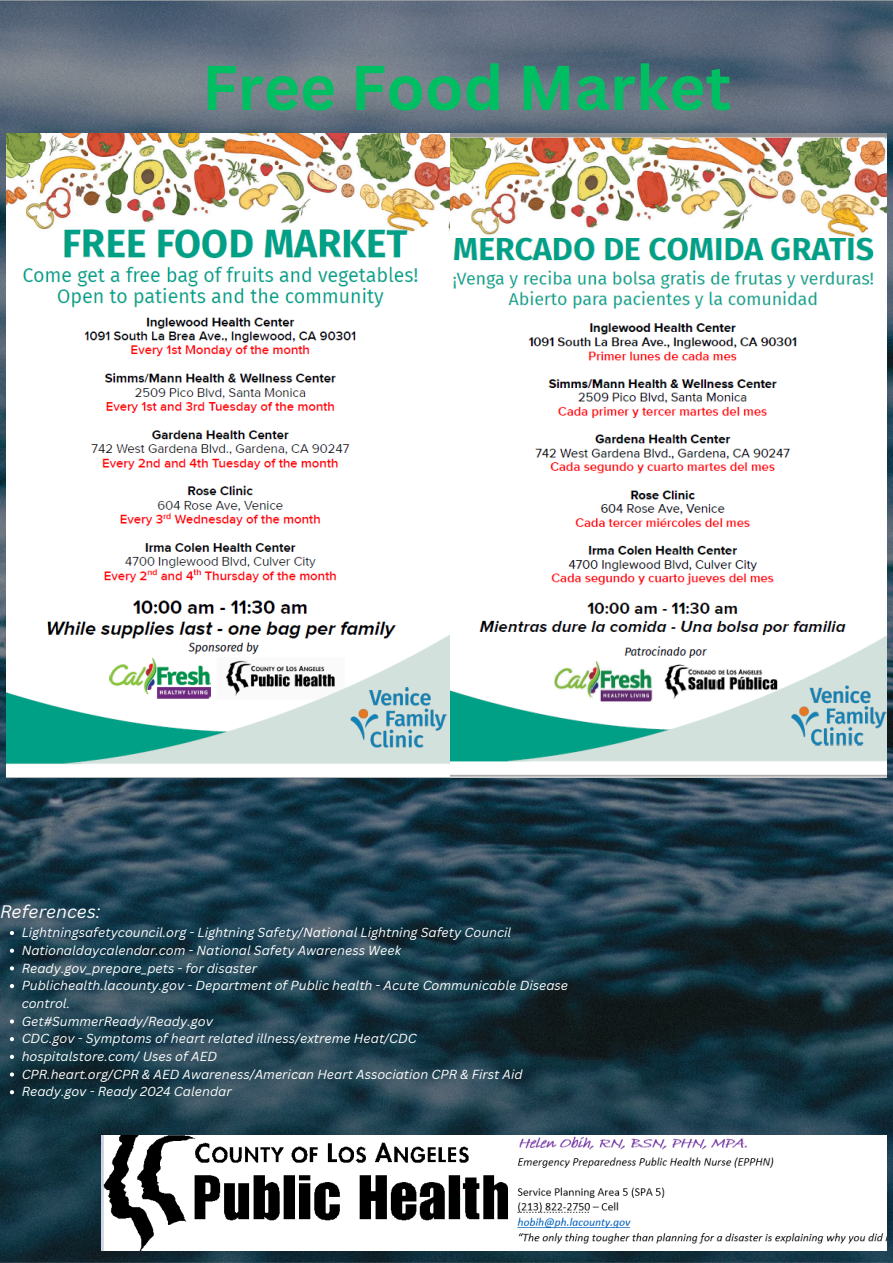
<style>
.page{position:relative;width:893px;height:1263px;background:#fff}
.page>*{position:absolute;margin:0;border:0;box-sizing:border-box;transform-origin:0 0}
.t1{font:700 61.72px "Canva Sans";color:#00bf63}
.t2{font:italic 17.62px "Canva Sans";color:#fff}
.t3{font:italic 12.75px/17.7px "Canva Sans";color:#fff}
</style>
<div class="page">
<img style="left:0;top:0;width:893px;height:1263px">
<img style="left:102px;top:1135px;width:784px;height:116px">
<img style="left:7px;top:133px;width:443px;height:645px">
<img style="left:450px;top:133px;width:436px;height:645px">
<svg style="left:10px;top:931px;width:4px;height:4px"></svg>
<svg style="left:10px;top:948px;width:4px;height:5px"></svg>
<svg style="left:10px;top:966px;width:4px;height:4px"></svg>
<svg style="left:10px;top:984px;width:4px;height:4px"></svg>
<svg style="left:10px;top:1019px;width:4px;height:4px"></svg>
<svg style="left:10px;top:1037px;width:4px;height:4px"></svg>
<svg style="left:10px;top:1055px;width:4px;height:4px"></svg>
<svg style="left:10px;top:1072px;width:4px;height:4px"></svg>
<svg style="left:10px;top:1090px;width:4px;height:4px"></svg>
<p class="t1" style="left:202px;top:44px;width:531px">Free Food Market</p>
<p class="t2" style="left:0;top:900px;width:102px">References:</p>
<p class="t3" style="left:22px;top:923px;width:491px">Lightningsafetycouncil.org - Lightning Safety/National Lightning Safety Council</p>
<p class="t3" style="left:22px;top:941px;width:381px">Nationaldaycalendar.com - National Safety Awareness Week</p>
<p class="t3" style="left:22px;top:959px;width:237px">Ready.gov_prepare_pets - for disaster</p>
<p class="t3" style="left:22px;top:976px;width:548px">Publichealth.lacounty.gov - Department of Public health - Acute Communicable Disease control.</p>
<p class="t3" style="left:22px;top:1012px;width:193px">Get#SummerReady/Ready.gov</p>
<p class="t3" style="left:22px;top:1029px;width:396px">CDC.gov - Symptoms of heart related illness/extreme Heat/CDC</p>
<p class="t3" style="left:22px;top:1047px;width:197px">hospitalstore.com/ Uses of AED</p>
<p class="t3" style="left:22px;top:1065px;width:502px">CPR.heart.org/CPR &amp; AED Awareness/American Heart Association CPR &amp; First Aid</p>
<p class="t3" style="left:22px;top:1082px;width:212px">Ready.gov - Ready 2024 Calendar</p>
</div>
